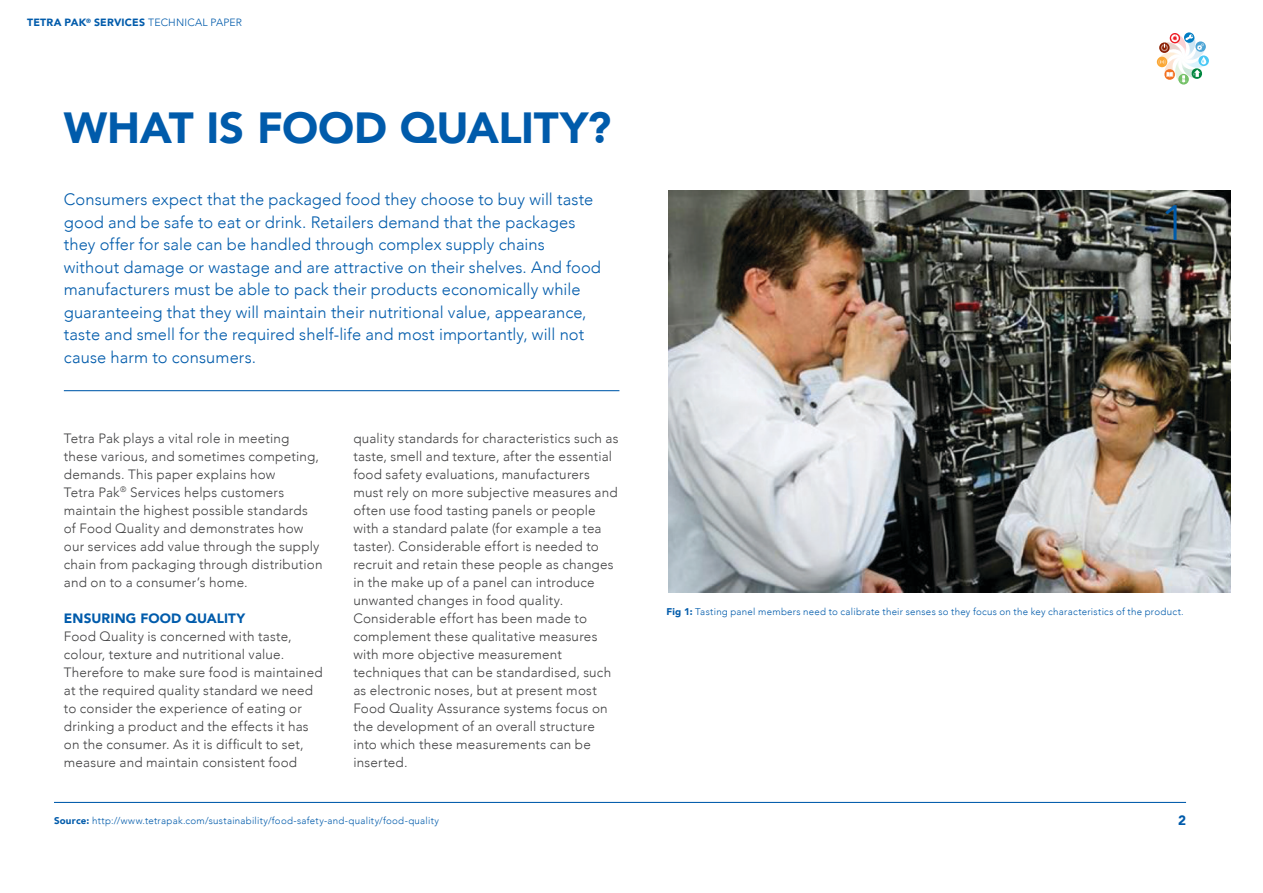
<style>
.page{position:relative;width:1263px;height:893px;background:#fff}
.page>*{position:absolute;margin:0;border:0;box-sizing:border-box;transform-origin:0 0}
.t1{font:300 49.5px "Avenir";color:#005bab}
.t2{font:900 43.5px "Avenir";letter-spacing:-.01em;color:#005bab}
.t3{font:300 16.5px/22.5px "Avenir";letter-spacing:.005em;color:#005bab}
.t4{font:300 13.5px/18px "Avenir";letter-spacing:.015em;color:#414142}
.t5{font:900 13.5px "Avenir";letter-spacing:.01em;color:#005bab}
.t6{font:900 10.5px "Avenir";letter-spacing:.015em;color:#005bab}
.t7{font:300 9.75px "Avenir";letter-spacing:.025em;color:#005bab}
.s1{font-weight:300}
.s2{font-weight:900}
</style>
<div class="page">
<img style="left:669px;top:190px;width:561px;height:402px">
<svg style="left:1157px;top:33px;width:51px;height:51px"></svg>
<svg style="left:1172px;top:47px;width:22px;height:22px"></svg>
<hr style="left:64px;top:390px;width:555px;height:1px;background:#005bab">
<hr style="left:54px;top:802px;width:1132px;height:1px;background:#005bab">
<p class="t6" style="left:27px;top:14px;width:216px">TETRA PAK<sup>®</sup> SERVICES <span class="s1">TECHNICAL PAPER</span></p>
<p class="t2" style="left:64px;top:90px;width:549px">WHAT IS FOOD QUALITY?</p>
<p class="t3" style="left:64px;top:188px;width:539px">Consumers expect that the packaged food they choose to buy will taste good and be safe to eat or drink. Retailers demand that the packages they offer for sale can be handled through complex supply chains without damage or wastage and are attractive on their shelves. And food manufacturers must be able to pack their products economically while guaranteeing that they will maintain their nutritional value, appearance, taste and smell for the required shelf-life and most importantly, will not cause harm to consumers.</p>
<p class="t4" style="left:64px;top:429px;width:260px">Tetra Pak plays a vital role in meeting these various, and sometimes competing, demands. This paper explains how<br>Tetra Pak<sup>®</sup> Services helps customers maintain the highest possible standards of Food Quality and demonstrates how our services add value through the supply chain from packaging through distribution and on to a consumer’s home.</p>
<p class="t5" style="left:64px;top:606px;width:183px">ENSURING FOOD QUALITY</p>
<p class="t4" style="left:64px;top:627px;width:260px">Food Quality is concerned with taste, colour, texture and nutritional value.<br>Therefore to make sure food is maintained at the required quality standard we need to consider the experience of eating or drinking a product and the effects it has on the consumer. As it is difficult to set, measure and maintain consistent food</p>
<p class="t4" style="left:353px;top:429px;width:267px">quality standards for characteristics such as taste, smell and texture, after the essential food safety evaluations, manufacturers must rely on more subjective measures and often use food tasting panels or people with a standard palate (for example a tea taster). Considerable effort is needed to recruit and retain these people as changes in the make up of a panel can introduce unwanted changes in food quality.<br>Considerable effort has been made to complement these qualitative measures with more objective measurement techniques that can be standardised, such as electronic noses, but at present most Food Quality Assurance systems focus on the development of an overall structure into which these measurements can be inserted.</p>
<p class="t7" style="left:54px;top:815px;width:386px"><span class="s2">Source:</span> http://www.tetrapak.com/sustainability/food-safety-and-quality/food-quality</p>
<p class="t1" style="left:1161px;top:193px;width:27px">1</p>
<p class="t7" style="left:666px;top:606px;width:519px"><span class="s2">Fig 1:</span> Tasting panel members need to calibrate their senses so they focus on the key characteristics of the product.</p>
<p class="t5" style="left:1178px;top:809px;width:9px">2</p>
</div>
